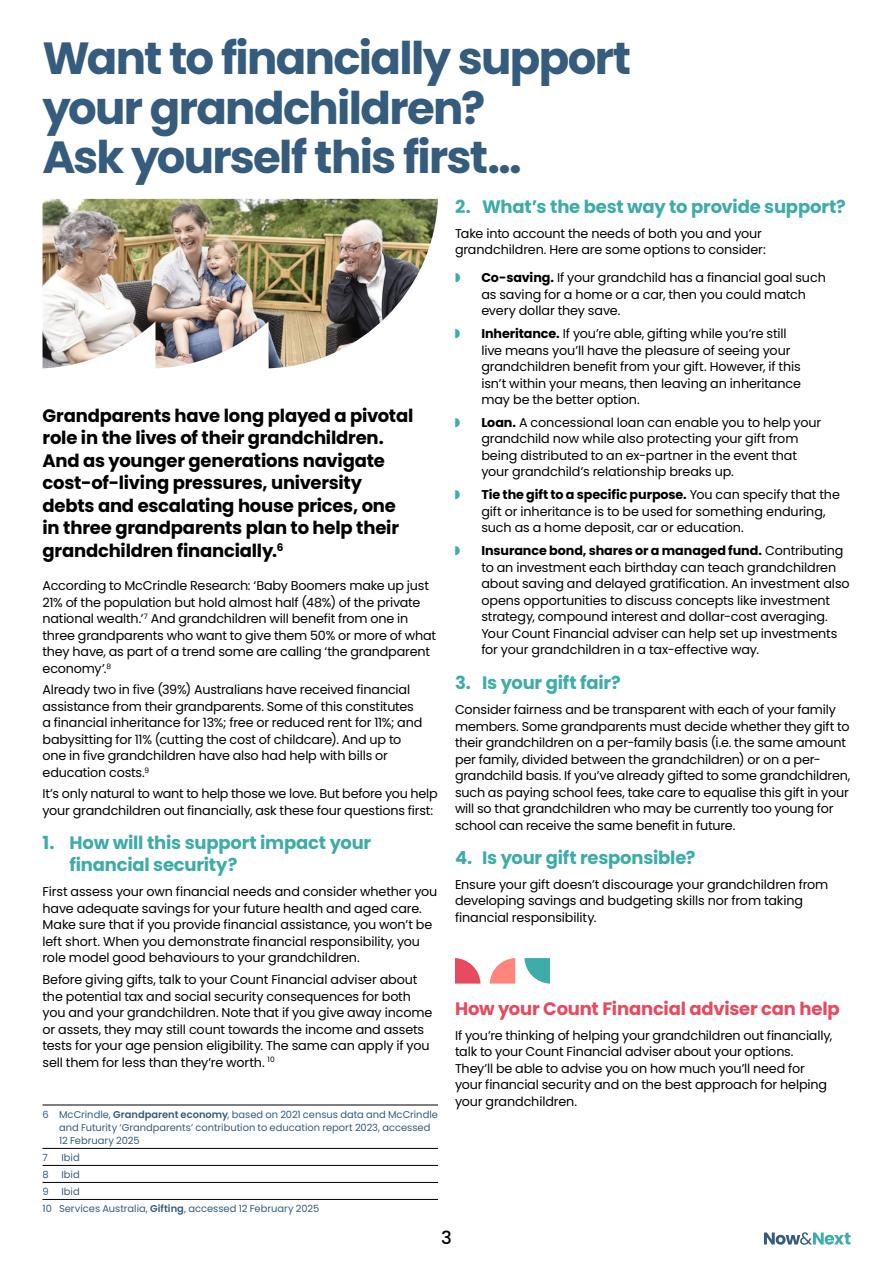
<style>
.page{position:relative;width:893px;height:1263px;background:#fff}
.page>*{position:absolute;margin:0;border:0;box-sizing:border-box;transform-origin:0 0}
.t1{font:700 45px/49.5px "Poppins";letter-spacing:-.035em;color:#355c7d}
.t2{font:700 18px/22.5px "Poppins";letter-spacing:-.01em;color:#000}
.t3{font:700 18px/22.5px "Poppins";letter-spacing:-.01em;color:#3eaca8}
.t4{font:700 18px "Poppins";letter-spacing:-.01em;color:#e84a5f}
.t5{font:500 18px "Poppins";color:#000}
.t6{font:12.75px/16.5px "Poppins";letter-spacing:-.01em;color:#000}
.t7{font:9.9px/13.2px "Poppins";color:#355c7d}
.s1{font-weight:600}
.s2{font-weight:700}
</style>
<div class="page">
<svg style="left:764px;top:1232px;width:86px;height:13px"></svg>
<hr style="left:43px;top:1105px;width:395px;height:1px;background:#000">
<hr style="left:43px;top:1148px;width:395px;height:1px;background:#000">
<hr style="left:43px;top:1165px;width:395px;height:1px;background:#000">
<hr style="left:43px;top:1182px;width:395px;height:1px;background:#000">
<hr style="left:43px;top:1199px;width:395px;height:1px;background:#000">
<svg style="left:490px;top:958px;width:25px;height:25px"></svg>
<svg style="left:524px;top:958px;width:26px;height:25px"></svg>
<svg style="left:455px;top:958px;width:25px;height:25px"></svg>
<img style="left:43px;top:199px;width:395px;height:169px">
<h1 class="t1" style="left:43px;top:34px;width:590px">Want to financially support your grandchildren?<br>Ask yourself this first…</h1>
<p class="t2" style="left:43px;top:404px;width:372px">Grandparents have long played a pivotal role in the lives of their grandchildren.<br>And as younger generations navigate cost-of-living pressures, university debts and escalating house prices, one in three grandparents plan to help their grandchildren financially.<sup>6</sup></p>
<p class="t6" style="left:43px;top:578px;width:395px">According to McCrindle Research: ‘Baby Boomers make up just 21% of the population but hold almost half (48%) of the private national wealth.’<sup>7</sup> And grandchildren will benefit from one in three grandparents who want to give them 50% or more of what they have, as part of a trend some are calling ‘the grandparent economy’.<sup>8</sup></p>
<p class="t6" style="left:43px;top:682px;width:381px">Already two in five (39%) Australians have received financial assistance from their grandparents. Some of this constitutes a financial inheritance for 13%; free or reduced rent for 11%; and babysitting for 11% (cutting the cost of childcare). And up to one in five grandchildren have also had help with bills or education costs.<sup>9</sup></p>
<p class="t6" style="left:43px;top:786px;width:397px">It’s only natural to want to help those we love. But before you help your grandchildren out financially, ask these four questions first:</p>
<h2 class="t3" style="left:70px;top:831px;width:303px;text-indent:-27px">1. How will this support impact your financial security?</h2>
<p class="t6" style="left:43px;top:884px;width:396px">First assess your own financial needs and consider whether you have adequate savings for your future health and aged care.<br>Make sure that if you provide financial assistance, you won’t be left short. When you demonstrate financial responsibility, you role model good behaviours to your grandchildren.</p>
<p class="t6" style="left:43px;top:971px;width:391px">Before giving gifts, talk to your Count Financial adviser about the potential tax and social security consequences for both you and your grandchildren. Note that if you give away income or assets, they may still count towards the income and assets tests for your age pension eligibility. The same can apply if you sell them for less than they’re worth. <sup>10</sup></p>
<p class="t7" style="left:59px;top:1107px;width:380px;text-indent:-17px">6 McCrindle, <span class="s1">Grandparent economy</span>, based on 2021 census data and McCrindle and Futurity ‘Grandparents’ contribution to education report 2023, accessed<br>12 February 2025</p>
<p class="t7" style="left:43px;top:1151px;width:7px">7</p>
<p class="t7" style="left:61px;top:1151px;width:20px">Ibid</p>
<p class="t7" style="left:43px;top:1168px;width:8px">8</p>
<p class="t7" style="left:61px;top:1168px;width:20px">Ibid</p>
<p class="t7" style="left:43px;top:1185px;width:8px">9</p>
<p class="t7" style="left:43px;top:1183px;width:278px;line-height:17px;text-indent:19px">Ibid<br>10 Services Australia, <span class="s1">Gifting</span>, accessed 12 February 2025</p>
<h2 class="t3" style="left:455px;top:195px;width:392px">2. What’s the best way to provide support?</h2>
<p class="t6" style="left:455px;top:225px;width:312px">Take into account the needs of both you and your grandchildren. Here are some options to consider:</p>
<p class="t6" style="left:481px;top:269px;width:346px"><span class="s2">Co-saving.</span> If your grandchild has a financial goal such as saving for a home or a car, then you could match every dollar they save.</p>
<p class="t6" style="left:481px;top:325px;width:321px"><span class="s2">Inheritance.</span> If you’re able, gifting while you’re still live means you’ll have the pleasure of seeing your grandchildren benefit from your gift. However, if this isn’t within your means, then leaving an inheritance may be the better option.</p>
<p class="t6" style="left:481px;top:414px;width:341px"><span class="s2">Loan.</span> A concessional loan can enable you to help your grandchild now while also protecting your gift from being distributed to an ex-partner in the event that your grandchild’s relationship breaks up.</p>
<p class="t6" style="left:481px;top:487px;width:360px"><span class="s2">Tie the gift to a specific purpose.</span> You can specify that the gift or inheritance is to be used for something enduring, such as a home deposit, car or education.</p>
<p class="t6" style="left:481px;top:542px;width:370px"><span class="s2">Insurance bond, shares or a managed fund.</span> Contributing to an investment each birthday can teach grandchildren about saving and delayed gratification. An investment also opens opportunities to discuss concepts like investment strategy, compound interest and dollar-cost averaging.<br>Your Count Financial adviser can help set up investments for your grandchildren in a tax-effective way.</p>
<h2 class="t3" style="left:455px;top:672px;width:167px">3. Is your gift fair?</h2>
<p class="t6" style="left:455px;top:702px;width:397px">Consider fairness and be transparent with each of your family members. Some grandparents must decide whether they gift to their grandchildren on a per-family basis (i.e. the same amount per family, divided between the grandchildren) or on a per&shy;grandchild basis. If you’ve already gifted to some grandchildren, such as paying school fees, take care to equalise this gift in your will so that grandchildren who may be currently too young for school can receive the same benefit in future.</p>
<h2 class="t3" style="left:455px;top:846px;width:242px">4. Is your gift responsible?</h2>
<p class="t6" style="left:455px;top:876px;width:375px">Ensure your gift doesn’t discourage your grandchildren from developing savings and budgeting skills nor from taking financial responsibility.</p>
<h2 class="t4" style="left:455px;top:998px;width:386px">How your Count Financial adviser can help</h2>
<p class="t6" style="left:455px;top:1027px;width:379px">If you’re thinking of helping your grandchildren out financially, talk to your Count Financial adviser about your options.<br>They’ll be able to advise you on how much you’ll need for your financial security and on the best approach for helping your grandchildren.</p>
<h2 class="t5" style="left:441px;top:1227px;width:12px">3</h2>
</div>
